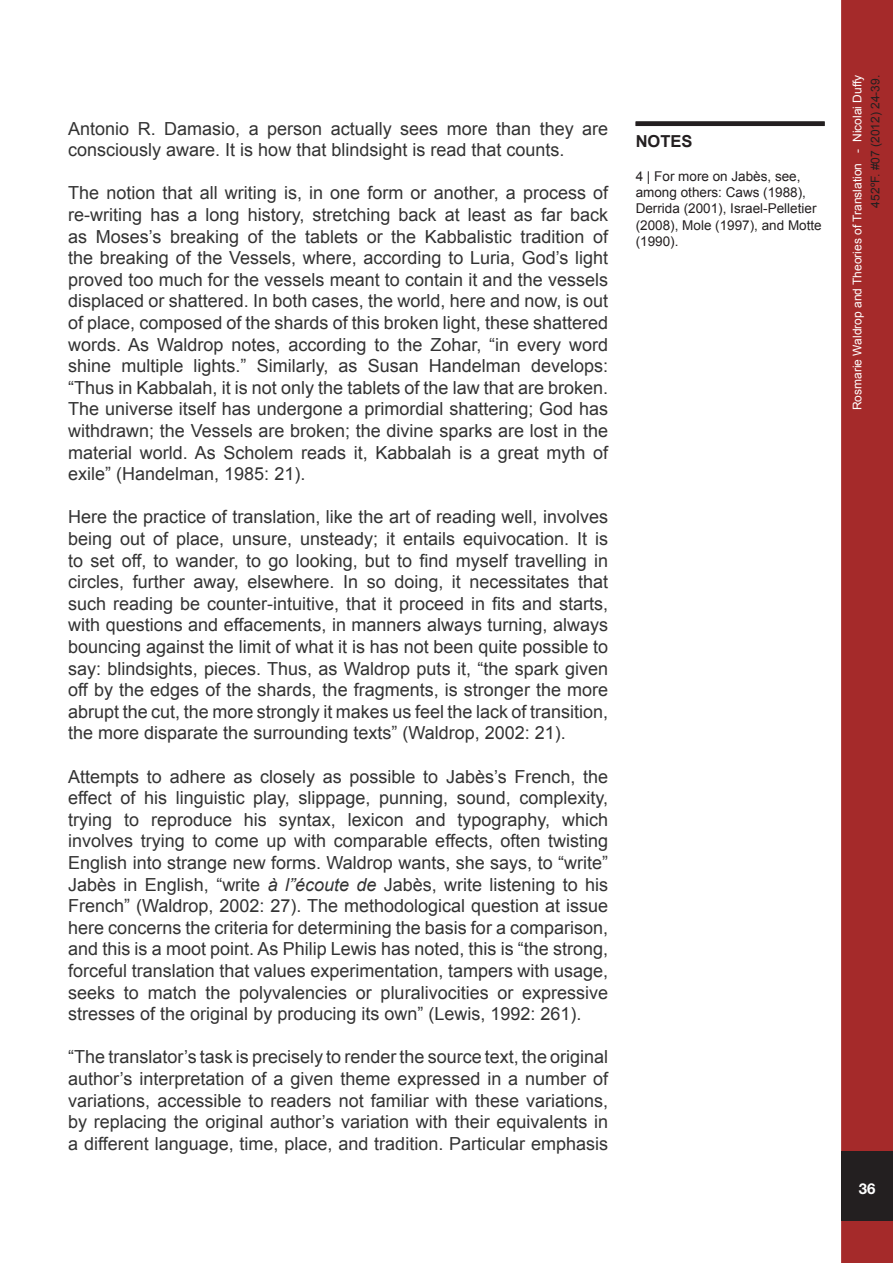
<style>
.page{position:relative;width:893px;height:1263px;background:#fff}
.page>*{position:absolute;margin:0;border:0;box-sizing:border-box;transform-origin:0 0}
.t1{font:18px/21.6px "Arial";color:#333;text-align:justify}
.Estilo_de_párrafo_1{font:700 16.5px "Arial";color:#231f20}
.t2{font:700 15px "Helvetica Neue";color:#fff}
.Estilo_de_párrafo_1-2{font:13.5px/16.2px "Arial";color:#231f20}
.t3{font:12px "Arial";color:#fff}
.t4{font:12px "Arial";color:#231f20}
.s1{font-style:italic}
</style>
<div class="page">
<div style="left:843px;top:2px;width:48px;height:1259px;background:#a52a2a"></div>
<div style="left:841px;top:0;width:52px;height:1263px;border:3px solid #a52a2a"></div>
<div style="left:841px;top:1151px;width:52px;height:70px;background:#231f20"></div>
<div style="left:636px;top:121px;width:189px;height:5px;background:#231f20"></div>
<p class="t1" style="left:68px;top:118px;width:541px">Antonio R. Damasio, a person actually sees more than they are consciously aware. It is how that blindsight is read that counts.</p>
<p class="t1" style="left:68px;top:182px;width:541px">The notion that all writing is, in one form or another, a process of re-writing has a long history, stretching back at least as far back as Moses’s breaking of the tablets or the Kabbalistic tradition of the breaking of the Vessels, where, according to Luria, God’s light proved too much for the vessels meant to contain it and the vessels displaced or shattered. In both cases, the world, here and now, is out of place, composed of the shards of this broken light, these shattered words. As Waldrop notes, according to the Zohar, “in every word shine multiple lights.” Similarly, as Susan Handelman develops: “Thus in Kabbalah, it is not only the tablets of the law that are broken.<br>The universe itself has undergone a primordial shattering; God has withdrawn; the Vessels are broken; the divine sparks are lost in the material world. As Scholem reads it, Kabbalah is a great myth of exile” (Handelman, 1985: 21).</p>
<p class="t1" style="left:68px;top:506px;width:541px">Here the practice of translation, like the art of reading well, involves being out of place, unsure, unsteady; it entails equivocation. It is to set off, to wander, to go looking, but to find myself travelling in circles, further away, elsewhere. In so doing, it necessitates that such reading be counter-intuitive, that it proceed in fits and starts, with questions and effacements, in manners always turning, always bouncing against the limit of what it is has not been quite possible to say: blindsights, pieces. Thus, as Waldrop puts it, “the spark given off by the edges of the shards, the fragments, is stronger the more abrupt the cut, the more strongly it makes us feel the lack of transition, the more disparate the surrounding texts” (Waldrop, 2002: 21).</p>
<p class="t1" style="left:68px;top:766px;width:541px">Attempts to adhere as closely as possible to Jabès’s French, the effect of his linguistic play, slippage, punning, sound, complexity, trying to reproduce his syntax, lexicon and typography, which involves trying to come up with comparable effects, often twisting English into strange new forms. Waldrop wants, she says, to “write” Jabès in English, “write <span class="s1">à l”écoute de</span> Jabès, write listening to his French” (Waldrop, 2002: 27). The methodological question at issue here concerns the criteria for determining the basis for a comparison, and this is a moot point. As Philip Lewis has noted, this is “the strong, forceful translation that values experimentation, tampers with usage, seeks to match the polyvalencies or pluralivocities or expressive stresses of the original by producing its own” (Lewis, 1992: 261).</p>
<p class="t1" style="left:68px;top:1046px;width:541px">“The translator’s task is precisely to render the source text, the original author’s interpretation of a given theme expressed in a number of variations, accessible to readers not familiar with these variations, by replacing the original author’s variation with their equivalents in a different language, time, place, and tradition. Particular emphasis</p>
<p class="Estilo_de_párrafo_1" style="left:636px;top:130px;width:58px">NOTES</p>
<p class="Estilo_de_párrafo_1-2" style="left:636px;top:168px;width:188px">4 | For more on Jabès, see, among others: Caws (1988),<br>Derrida (2001), Israel-Pelletier (2008), Mole (1997), and Motte (1990).</p>
<p class="t3" style="left:850px;top:410px;width:337px;rotate:-90deg">Rosmarie Waldrop and Theories of Translation - Nicolai Duffy</p>
<p class="t4" style="left:868px;top:207px;width:134px;rotate:-90deg">452ºF. #07 (2012) 24-39.</p>
<p class="t2" style="left:859px;top:1179px;width:18px">36</p>
</div>
